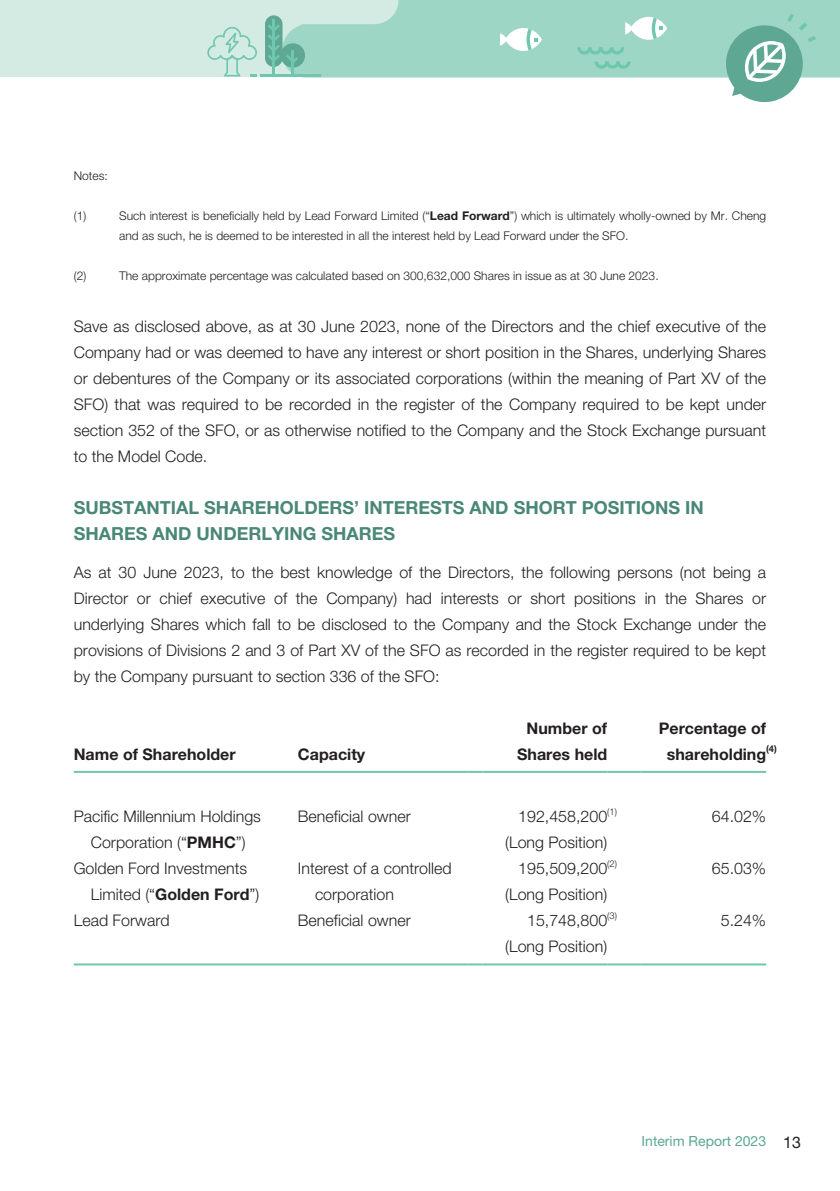
<style>
.page{position:relative;width:840px;height:1191px;background:#fff}
.page>*{position:absolute;margin:0;border:0;box-sizing:border-box;transform-origin:0 0}
.t1{font:700 18px/26px "Helvetica Neue LT Std";color:#498776}
.t2{font:300 16px/26px "Helvetica Neue LT Std";color:#231f20;text-align:right}
.t3{font:700 16px/26px "Helvetica Neue LT Std";color:#231f20;text-align:center}
.t4{font:14px "Helvetica Neue LT Std";color:#5da793}
.t5{font:300 12px/20px "Helvetica Neue LT Std";color:#231f20}
.t6{font:300 9.4px "Helvetica Neue LT Std";color:#231f20}
.t7{font:700 9.4px "Helvetica Neue LT Std";color:#231f20}
.s1{font-weight:700}
.s2{font-size:16px;color:#231f20}
</style>
<div class="page">
<div style="left:0;top:0;width:617px;height:77px;background:#d4ebe3"></div>
<svg style="left:282px;top:0;width:557px;height:78px;background:#a2d7c7"></svg>
<svg style="left:725px;top:14px;width:90px;height:88px"></svg>
<div style="left:630px;top:17px;width:36px;height:23px;background:#fff;border-radius:50%"></div>
<svg style="left:625px;top:22px;width:7px;height:13px"></svg>
<svg style="left:651px;top:17px;width:11px;height:22px"></svg>
<svg style="left:577px;top:47px;width:47px;height:8px"></svg>
<svg style="left:594px;top:62px;width:36px;height:7px"></svg>
<div style="left:505px;top:28px;width:36px;height:23px;background:#fff;border-radius:50%"></div>
<svg style="left:499px;top:33px;width:8px;height:13px"></svg>
<svg style="left:526px;top:29px;width:11px;height:21px"></svg>
<svg style="left:207px;top:27px;width:50px;height:49px"></svg>
<hr style="left:260px;top:74px;width:61px;height:2px;background:#70c7af">
<div style="left:280px;top:43px;width:25px;height:25px;background:#5da793;border-radius:50%"></div>
<hr style="left:290px;top:51px;width:3px;height:24px;background:#70c7af">
<svg style="left:286px;top:54px;width:12px;height:10px"></svg>
<div style="left:265px;top:15px;width:17px;height:52px;background:#5da793;border-radius:9px"></div>
<hr style="left:272px;top:19px;width:3px;height:56px;background:#70c7af">
<svg style="left:268px;top:24px;width:12px;height:37px"></svg>
<hr style="left:74px;top:771px;width:224px;height:2px;background:#70c7af">
<hr style="left:298px;top:771px;width:170px;height:2px;background:#70c7af">
<svg style="left:468px;top:771px;width:14px;height:2px"></svg>
<hr style="left:482px;top:771px;width:125px;height:2px;background:#70c7af">
<hr style="left:607px;top:771px;width:34px;height:2px;background:#70c7af">
<hr style="left:641px;top:771px;width:124px;height:2px;background:#70c7af">
<hr style="left:74px;top:963px;width:224px;height:2px;background:#70c7af">
<hr style="left:298px;top:963px;width:170px;height:2px;background:#70c7af">
<svg style="left:468px;top:963px;width:14px;height:2px"></svg>
<hr style="left:482px;top:963px;width:125px;height:2px;background:#70c7af">
<hr style="left:607px;top:963px;width:34px;height:2px;background:#70c7af">
<hr style="left:641px;top:963px;width:124px;height:2px;background:#70c7af">
<p class="t5" style="left:74px;top:166px;width:36px">Notes:</p>
<p class="t5" style="left:74px;top:206px;width:14px">(1)</p>
<p class="t5" style="left:119px;top:206px;width:648px">Such interest is beneficially held by Lead Forward Limited (“<span class="s1">Lead Forward</span>”) which is ultimately wholly-owned by Mr. Cheng and as such, he is deemed to be interested in all the interest held by Lead Forward under the SFO.</p>
<p class="t5" style="left:74px;top:266px;width:14px">(2)</p>
<p class="t5" style="left:119px;top:266px;width:540px">The approximate percentage was calculated based on 300,632,000 Shares in issue as at 30 June 2023.</p>
<p class="t2" style="left:74px;top:313px;width:693px;text-align:justify">Save as disclosed above, as at 30 June 2023, none of the Directors and the chief executive of the Company had or was deemed to have any interest or short position in the Shares, underlying Shares or debentures of the Company or its associated corporations (within the meaning of Part XV of the SFO) that was required to be recorded in the register of the Company required to be kept under section 352 of the SFO, or as otherwise notified to the Company and the Stock Exchange pursuant to the Model Code.</p>
<p class="t1" style="left:74px;top:494px;width:631px">SUBSTANTIAL SHAREHOLDERS’ INTERESTS AND SHORT POSITIONS IN<br>SHARES AND UNDERLYING SHARES</p>
<p class="t2" style="left:74px;top:558px;width:693px;text-align:justify">As at 30 June 2023, to the best knowledge of the Directors, the following persons (not being a Director or chief executive of the Company) had interests or short positions in the Shares or underlying Shares which fall to be disclosed to the Company and the Stock Exchange under the provisions of Divisions 2 and 3 of Part XV of the SFO as recorded in the register required to be kept by the Company pursuant to section 336 of the SFO:</p>
<p class="t3" style="left:74px;top:740px;width:163px">Name of Shareholder</p>
<p class="t3" style="left:298px;top:740px;width:69px">Capacity</p>
<p class="t3" style="left:517px;top:714px;width:92px">Number of<br>Shares held</p>
<p class="t3" style="left:658px;top:714px;width:109px">Percentage of shareholding</p>
<p class="t7" style="left:765px;top:743px;width:12px">(4)</p>
<p class="t2" style="left:74px;top:803px;width:188px;text-align:center">Pacific Millennium Holdings<br>Corporation (“<span class="s1">PMHC</span>”)</p>
<p class="t2" style="left:298px;top:803px;width:114px">Beneficial owner</p>
<p class="t2" style="left:505px;top:803px;width:103px">192,458,200 (Long Position)</p>
<p class="t6" style="left:607px;top:806px;width:11px">(1)</p>
<p class="t2" style="left:711px;top:803px;width:56px">64.02%</p>
<p class="t2" style="left:91px;top:855px;width:170px;text-align:left;text-indent:-17px">Golden Ford Investments<br>Limited (“<span class="s1">Golden Ford</span>”)</p>
<p class="t2" style="left:315px;top:855px;width:138px;text-align:left;text-indent:-17px">Interest of a controlled corporation</p>
<p class="t2" style="left:505px;top:855px;width:103px">195,509,200 (Long Position)</p>
<p class="t6" style="left:607px;top:858px;width:11px">(2)</p>
<p class="t2" style="left:711px;top:855px;width:56px">65.03%</p>
<p class="t2" style="left:74px;top:907px;width:97px">Lead Forward</p>
<p class="t2" style="left:298px;top:907px;width:114px">Beneficial owner</p>
<p class="t2" style="left:505px;top:907px;width:103px">15,748,800 (Long Position)</p>
<p class="t6" style="left:607px;top:910px;width:11px">(3)</p>
<p class="t2" style="left:720px;top:907px;width:47px">5.24%</p>
<p class="t4" style="left:641px;top:1132px;width:161px">Interim Report 2023 <span class="s2">13</span></p>
</div>
